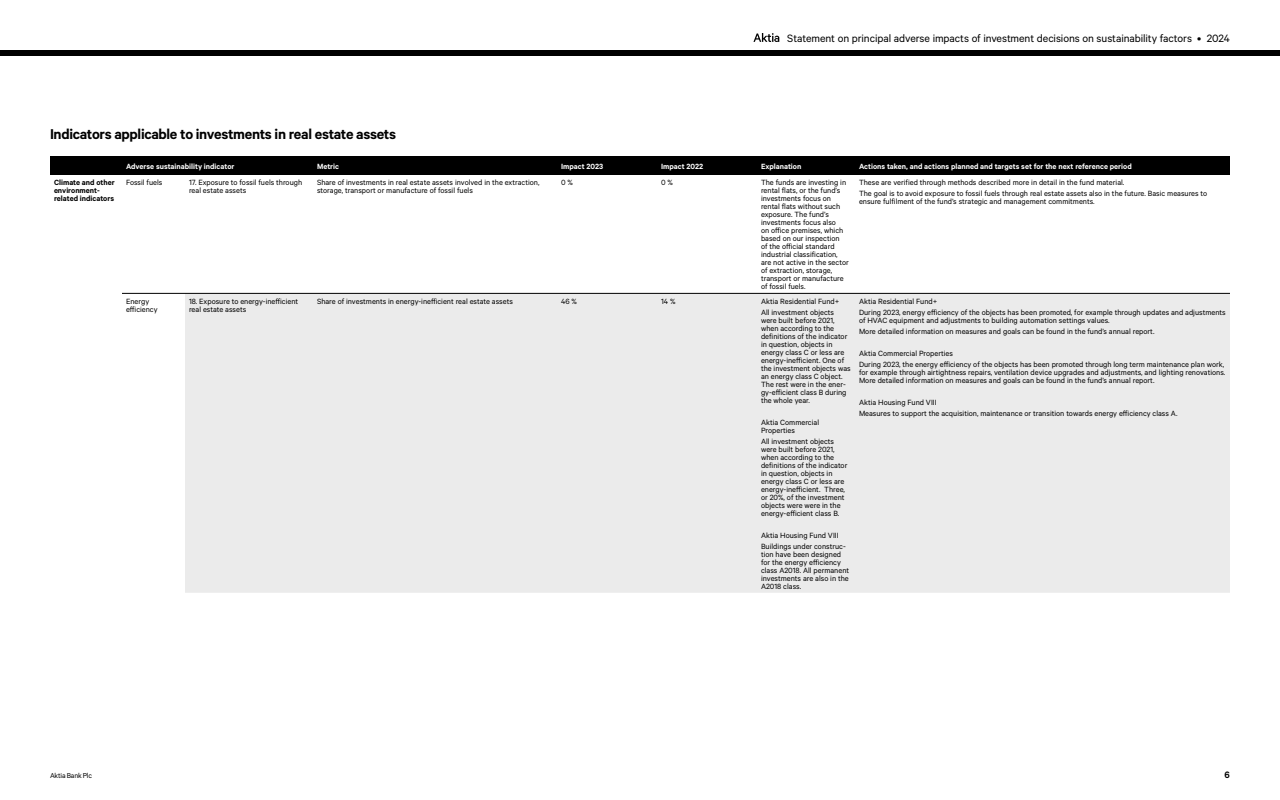
<style>
.page{position:relative;width:1280px;height:800px;background:#fff}
.page>*{position:absolute;margin:0;border:0;box-sizing:border-box;transform-origin:0 0}
.t1{font:600 16px "Calibre";letter-spacing:-.02em;color:#000}
.t2{font:12px "Calibre";letter-spacing:-.005em;color:#000}
.t3{font:600 10.5px "Calibre";color:#000}
.t4{font:8.5px/8px "Calibre";color:#000}
.t5{font:600 8.5px "Calibre";color:#fff}
.t6{font:600 8.5px/8px "Calibre";color:#000}
.t7{font:8px "Calibre";letter-spacing:-.025em;color:#000}
</style>
<div class="page">
<svg style="left:753px;top:33px;width:26px;height:9px"></svg>
<div style="left:0;top:50px;width:1280px;height:6px;background:#000"></div>
<div style="left:50px;top:156px;width:72px;height:19px;background:#000"></div>
<div style="left:185px;top:294px;width:1045px;height:299px;background:#ebebeb"></div>
<div style="left:122px;top:156px;width:1108px;height:19px;background:#000"></div>
<hr style="left:122px;top:293px;width:63px;height:1px;background:#000">
<hr style="left:185px;top:293px;width:128px;height:1px;background:#000">
<hr style="left:313px;top:293px;width:244px;height:1px;background:#000">
<hr style="left:557px;top:293px;width:100px;height:1px;background:#000">
<hr style="left:657px;top:293px;width:100px;height:1px;background:#000">
<hr style="left:757px;top:293px;width:98px;height:1px;background:#000">
<hr style="left:855px;top:293px;width:375px;height:1px;background:#000">
<h2 class="t2" style="left:787px;top:31px;width:444px">Statement on principal adverse impacts of investment decisions on sustainability factors • 2024</h2>
<h1 class="t1" style="left:50px;top:125px;width:348px">Indicators applicable to investments in real estate assets</h1>
<p class="t5" style="left:126px;top:161px;width:110px">Adverse sustainability indicator</p>
<p class="t5" style="left:317px;top:161px;width:24px">Metric</p>
<p class="t5" style="left:561px;top:161px;width:44px">Impact 2023</p>
<p class="t5" style="left:661px;top:161px;width:44px">Impact 2022</p>
<p class="t5" style="left:761px;top:161px;width:42px">Explanation</p>
<p class="t5" style="left:859px;top:161px;width:274px">Actions taken, and actions planned and targets set for the next reference period</p>
<p class="t6" style="left:54px;top:178px;width:62px">Climate and other environment&shy;related indicators</p>
<p class="t4" style="left:126px;top:178px;width:38px">Fossil fuels</p>
<p class="t4" style="left:189px;top:178px;width:115px">17. Exposure to fossil fuels through real estate assets</p>
<p class="t4" style="left:317px;top:178px;width:224px">Share of investments in real estate assets involved in the extraction, storage, transport or manufacture of fossil fuels</p>
<p class="t4" style="left:561px;top:178px;width:13px">0 %</p>
<p class="t4" style="left:661px;top:178px;width:13px">0 %</p>
<p class="t4" style="left:761px;top:178px;width:89px">The funds are investing in rental flats, or the fund’s investments focus on rental flats without such exposure. The fund’s investments focus also<br>on office premises, which based on our inspection<br>of the official standard industrial classification, are not active in the sector of extraction, storage, transport or manufacture of fossil fuels.</p>
<p class="t4" style="left:859px;top:177px;width:350px;line-height:11px">These are verified through methods described more in detail in the fund material.<br>The goal is to avoid exposure to fossil fuels through real estate assets also in the future. Basic measures to</p>
<p class="t4" style="left:859px;top:197px;width:237px">ensure fulfilment of the fund’s strategic and management commitments.</p>
<p class="t4" style="left:126px;top:297px;width:33px">Energy efficiency</p>
<p class="t4" style="left:189px;top:297px;width:111px">18. Exposure to energy-inefficient real estate assets</p>
<p class="t4" style="left:317px;top:297px;width:197px">Share of investments in energy-inefficient real estate assets</p>
<p class="t4" style="left:561px;top:297px;width:17px">46 %</p>
<p class="t4" style="left:661px;top:297px;width:16px">14 %</p>
<p class="t4" style="left:761px;top:295px;width:80px;line-height:11px">Aktia Residential Fund+<br>All investment objects</p>
<p class="t4" style="left:761px;top:316px;width:91px">were built before 2021, when according to the definitions of the indicator in question, objects in energy class C or less are energy-inefficient. One of the investment objects was an energy class C object.<br>The rest were in the ener&shy;gy-efficient class B during the whole year.</p>
<p class="t4" style="left:761px;top:418px;width:60px">Aktia Commercial<br>Properties</p>
<p class="t4" style="left:761px;top:437px;width:88px">All investment objects were built before 2021, when according to the definitions of the indicator in question, objects in energy class C or less are energy-inefficient. Three, or 20%, of the investment objects were were in the energy-efficient class B.</p>
<p class="t4" style="left:761px;top:529px;width:86px;line-height:11px">Aktia Housing Fund VIII<br>Buildings under construc-</p>
<p class="t4" style="left:761px;top:550px;width:90px">tion have been designed for the energy efficiency class A2018. All permanent investments are also in the<br>A2018 class.</p>
<p class="t4" style="left:859px;top:295px;width:368px;line-height:11px">Aktia Residential Fund+<br>During 2023, energy efficiency of the objects has been promoted, for example through updates and adjustments</p>
<p class="t4" style="left:859px;top:314px;width:297px;line-height:11px">of HVAC equipment and adjustments to building automation settings values.<br>More detailed information on measures and goals can be found in the fund’s annual report.</p>
<p class="t4" style="left:859px;top:347px;width:367px;line-height:11px">Aktia Commercial Properties<br>During 2023, the energy efficiency of the objects has been promoted through long term maintenance plan work,</p>
<p class="t4" style="left:859px;top:368px;width:368px">for example through airtightness repairs, ventilation device upgrades and adjustments, and lighting renovations.<br>More detailed information on measures and goals can be found in the fund’s annual report.</p>
<p class="t4" style="left:859px;top:396px;width:320px;line-height:11px">Aktia Housing Fund VIII<br>Measures to support the acquisition, maintenance or transition towards energy efficiency class A.</p>
<p class="t7" style="left:50px;top:771px;width:43px">Aktia Bank Plc</p>
<p class="t3" style="left:1225px;top:768px;width:7px">6</p>
</div>
